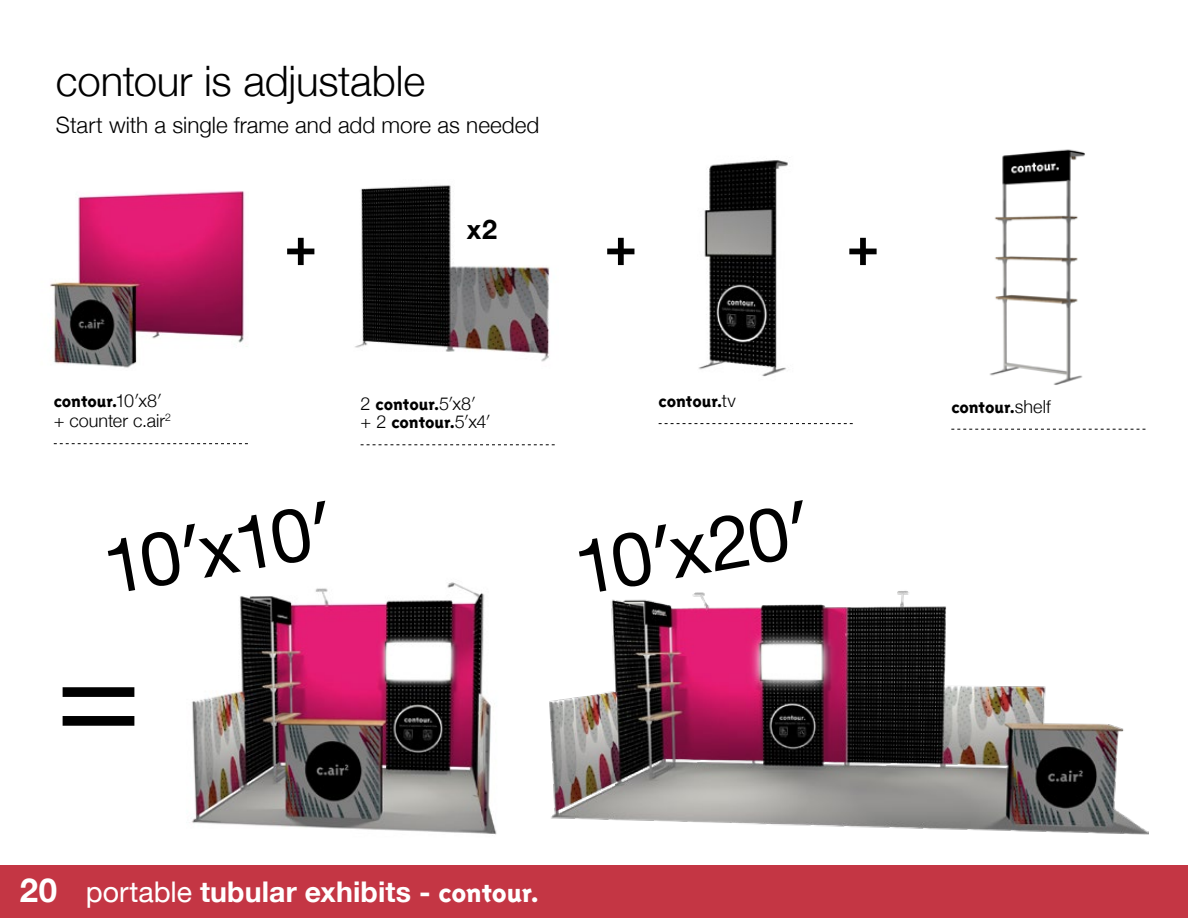
<style>
.page{position:relative;width:1188px;height:918px;background:#fff}
.page>*{position:absolute;margin:0;border:0;box-sizing:border-box;transform-origin:0 0}
.t1{font:142.5px "Helvetica Neue";color:#000}
.t2{font:75px "Helvetica Neue";color:#000}
.t3{font:700 54px "Helvetica Neue";color:#000}
.t4{font:300 42px "Helvetica Neue";letter-spacing:-.005em;color:#000}
.t5{font:700 28.5px "Helvetica Neue";letter-spacing:.005em;color:#fff}
.t6{font:700 27px "Helvetica Neue";color:#000}
.t7{font:300 22.5px "Helvetica Neue";color:#000}
.t8{font:800 18px "Triplex Sans";letter-spacing:-.005em;color:#000}
.t9{font:300 18px "Helvetica Neue";color:#000}
.s1{font-family:"Helvetica Neue";font-weight:300}
.s2{font-size:33px}
.s3{font-weight:400}
.s4{font-family:"Triplex Sans";font-weight:800}
</style>
<div class="page">
<svg style="left:54px;top:443px;width:194px;height:1px"></svg>
<svg style="left:659px;top:423px;width:194px;height:1px"></svg>
<svg style="left:951px;top:429px;width:194px;height:1px"></svg>
<svg style="left:361px;top:444px;width:194px;height:1px"></svg>
<img style="left:191px;top:582px;width:306px;height:253px">
<img style="left:549px;top:591px;width:599px;height:244px">
<img style="left:50px;top:191px;width:195px;height:177px">
<img style="left:355px;top:185px;width:195px;height:177px">
<img style="left:698px;top:160px;width:90px;height:217px">
<img style="left:989px;top:149px;width:96px;height:236px">
<div style="left:0;top:865px;width:1188px;height:53px;background:#c43644"></div>
<h3 class="t4" style="left:56px;top:47px;width:371px">contour is adjustable</h3>
<p class="t7" style="left:56px;top:107px;width:485px">Start with a single frame and add more as needed</p>
<p class="t8" style="left:54px;top:392px;width:110px">contour.<span class="s1">10′x8′</span></p>
<p class="t9" style="left:54px;top:406px;width:119px">+ counter c.air<sup>2</sup></p>
<h3 class="t6" style="left:467px;top:208px;width:32px">x2</h3>
<h3 class="t3" style="left:285px;top:203px;width:34px">+</h3>
<h3 class="t3" style="left:605px;top:203px;width:34px">+</h3>
<h3 class="t3" style="left:847px;top:203px;width:34px">+</h3>
<p class="t8" style="left:659px;top:391px;width:79px">contour.<span class="s1">tv</span></p>
<p class="t8" style="left:361px;top:395px;width:117px"><span class="s1">2</span> contour.<span class="s1">5′x8′</span></p>
<p class="t8" style="left:951px;top:397px;width:101px">contour.<span class="s1">shelf</span></p>
<p class="t8" style="left:361px;top:413px;width:132px"><span class="s1">+ 2</span> contour.<span class="s1">5′x4′</span></p>
<h2 class="t2" style="left:95px;top:515px;width:234px;rotate:-10deg">10′x10′</h2>
<h2 class="t2" style="left:566px;top:516px;width:241px;rotate:-10deg">10′x20′</h2>
<h1 class="t1" style="left:56px;top:589px;width:87px">=</h1>
<h3 class="t5" style="left:20px;top:869px;width:520px"><span class="s2">20</span> <span class="s3">portable</span> tubular exhibits - <span class="s4">contour.</span></h3>
</div>
